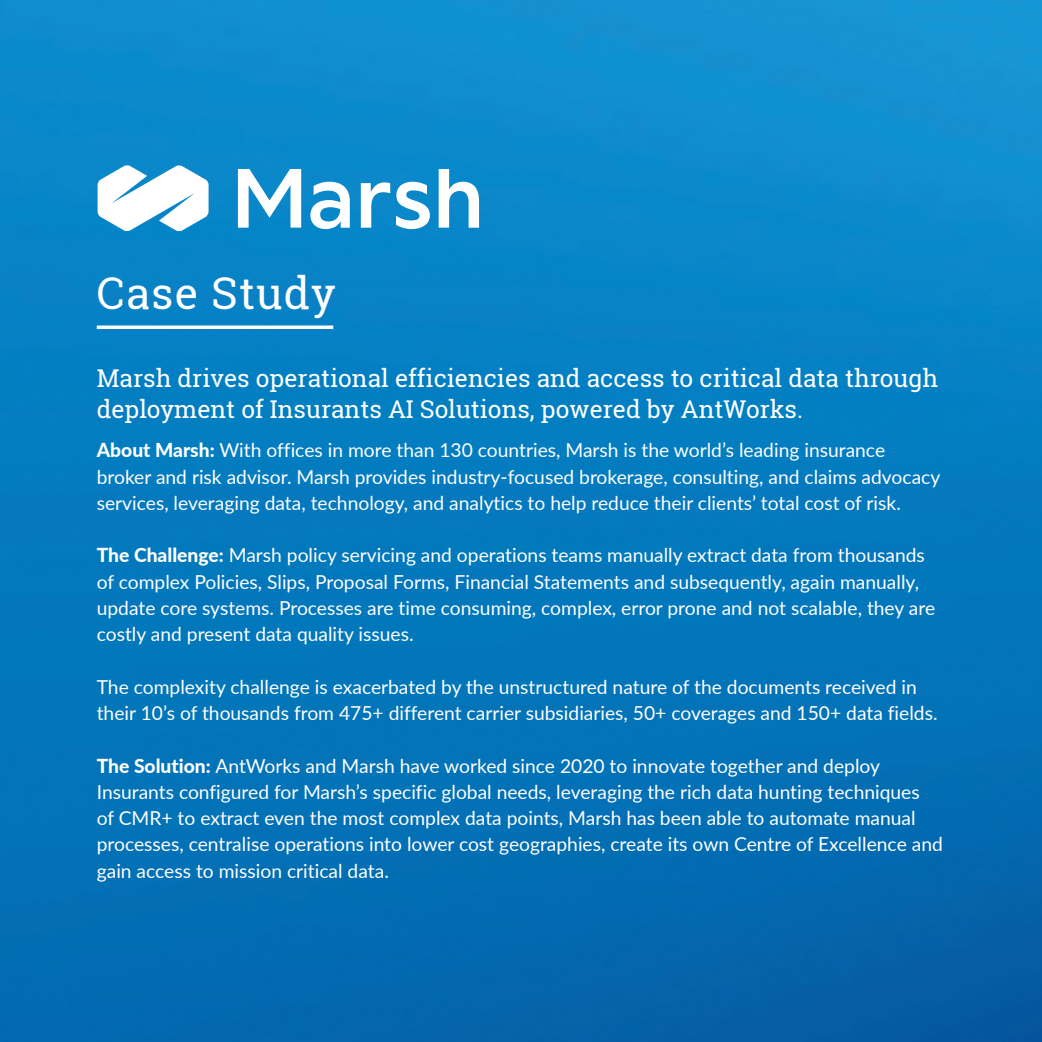
<style>
.page{position:relative;width:1042px;height:1042px;background:#fff}
.page>*{position:absolute;margin:0;border:0;box-sizing:border-box;transform-origin:0 0}
.t1{font:43.75px "Roboto Slab";letter-spacing:.025em;color:#fff}
.t2{font:24.5px/31.5px "Roboto Slab";color:#fff}
.t3{font:19.25px/26.2px "Lato";color:#fff}
.s1{font-weight:800}
</style>
<div class="page">
<img style="left:0;top:0;width:1042px;height:1042px">
<svg style="left:238px;top:169px;width:63px;height:59px"></svg>
<svg style="left:310px;top:182px;width:40px;height:47px"></svg>
<svg style="left:361px;top:182px;width:29px;height:46px"></svg>
<svg style="left:396px;top:182px;width:34px;height:47px"></svg>
<svg style="left:439px;top:169px;width:40px;height:59px"></svg>
<svg style="left:98px;top:165px;width:111px;height:66px"></svg>
<svg style="left:97px;top:325px;width:236px;height:4px"></svg>
<h1 class="t1" style="left:97px;top:263px;width:241px">Case Study</h1>
<p class="t2" style="left:97px;top:362px;width:843px">Marsh drives operational efficiencies and access to critical data through deployment of Insurants AI Solutions, powered by AntWorks.</p>
<p class="t3" style="left:97px;top:436px;width:845px"><span class="s1">About Marsh:</span> With offices in more than 130 countries, Marsh is the world’s leading insurance broker and risk advisor. Marsh provides industry-focused brokerage, consulting, and claims advocacy services, leveraging data, technology, and analytics to help reduce their clients’ total cost of risk.</p>
<p class="t3" style="left:97px;top:541px;width:840px"><span class="s1">The Challenge:</span> Marsh policy servicing and operations teams manually extract data from thousands of complex Policies, Slips, Proposal Forms, Financial Statements and subsequently, again manually, update core systems. Processes are time consuming, complex, error prone and not scalable, they are costly and present data quality issues.</p>
<p class="t3" style="left:97px;top:673px;width:842px">The complexity challenge is exacerbated by the unstructured nature of the documents received in their 10’s of thousands from 475+ different carrier subsidiaries, 50+ coverages and 150+ data fields.</p>
<p class="t3" style="left:97px;top:751px;width:847px"><span class="s1">The Solution:</span> AntWorks and Marsh have worked since 2020 to innovate together and deploy Insurants configured for Marsh’s specific global needs, leveraging the rich data hunting techniques<br>of CMR+ to extract even the most complex data points, Marsh has been able to automate manual processes, centralise operations into lower cost geographies, create its own Centre of Excellence and gain access to mission critical data.</p>
</div>
